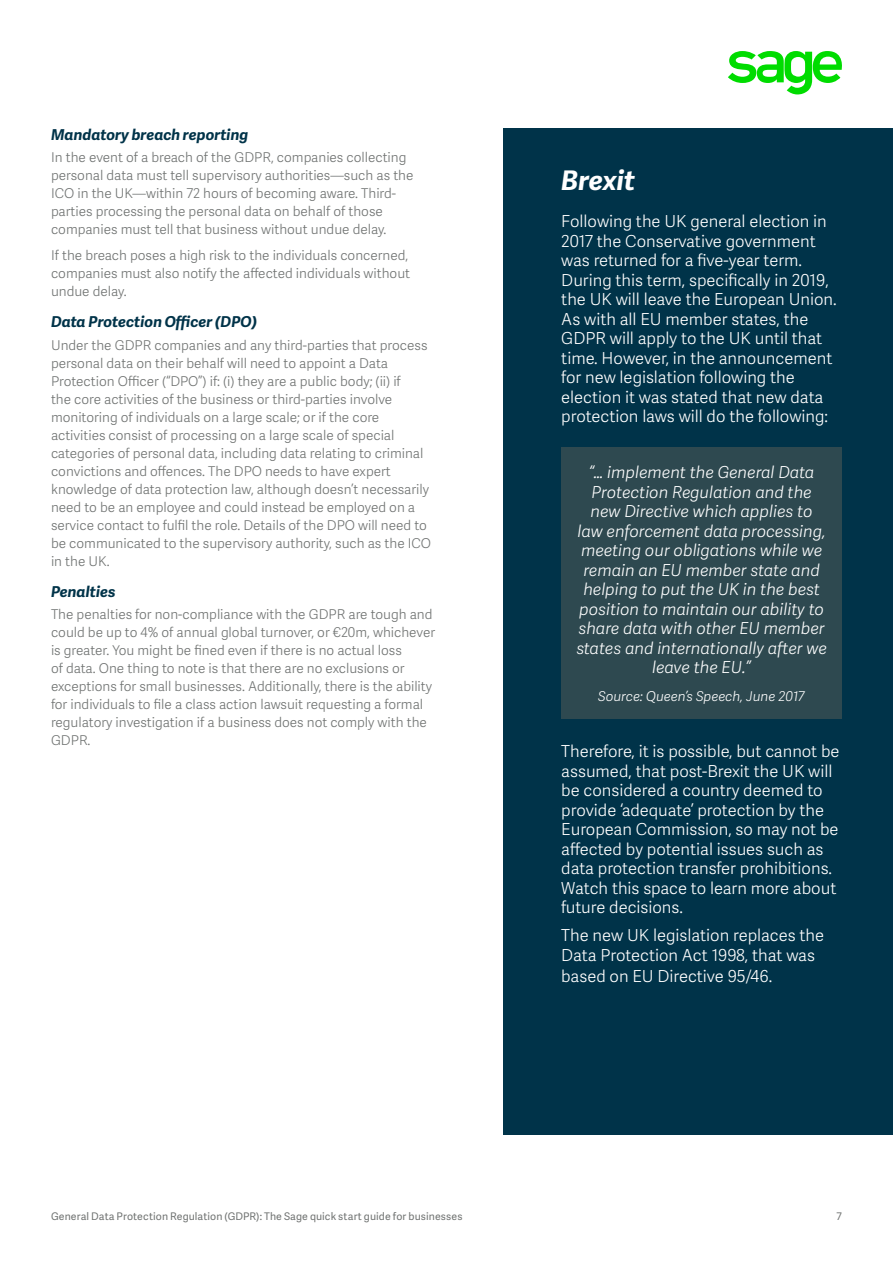
<style>
.page{position:relative;width:893px;height:1263px;background:#fff}
.page>*{position:absolute;margin:0;border:0;box-sizing:border-box;transform-origin:0 0}
.t1{font:italic 700 27px "Adelle Sans SAGE";color:#fff}
.t2{font:16.5px/19.5px "Adelle Sans SAGE Lt";color:#fff}
.t3{font:italic 16.5px/19.5px "Adelle Sans SAGE Lt";color:#fff;text-align:center}
.t4{font:italic 700 15px "Adelle Sans SAGE";color:#003349}
.t5{font:13.5px/18px "Adelle Sans SAGE Lt";color:#707372}
.t6{font:italic 13.5px "Adelle Sans SAGE Lt";color:#fff}
.t7{font:10.5px "Adelle Sans SAGE";letter-spacing:.01em;color:#707372}
</style>
<div class="page">
<div style="left:504px;top:128px;width:389px;height:1007px;background:#003349"></div>
<svg style="left:728px;top:51px;width:114px;height:43px"></svg>
<div style="left:561px;top:448px;width:281px;height:271px;background:#2e4950"></div>
<p class="t4" style="left:51px;top:124px;width:199px">Mandatory breach reporting</p>
<p class="t5" style="left:51px;top:148px;width:364px">In the event of a breach of the GDPR, companies collecting personal data must tell supervisory authorities—such as the ICO in the UK—within 72 hours of becoming aware. Third&shy;parties processing the personal data on behalf of those companies must tell that business without undue delay.</p>
<p class="t5" style="left:51px;top:246px;width:361px">If the breach poses a high risk to the individuals concerned, companies must also notify the affected individuals without undue delay.</p>
<p class="t4" style="left:51px;top:311px;width:208px">Data Protection Officer (DPO)</p>
<p class="t5" style="left:51px;top:335px;width:382px">Under the GDPR companies and any third-parties that process personal data on their behalf will need to appoint a Data Protection Officer (“DPO”) if: (i) they are a public body; (ii) if<br>the core activities of the business or third-parties involve monitoring of individuals on a large scale; or if the core activities consist of processing on a large scale of special categories of personal data, including data relating to criminal convictions and offences. The DPO needs to have expert knowledge of data protection law, although doesn’t necessarily need to be an employee and could instead be employed on a service contact to fulfil the role. Details of the DPO will need to be communicated to the supervisory authority, such as the ICO in the UK.</p>
<p class="t4" style="left:51px;top:581px;width:66px">Penalties</p>
<p class="t5" style="left:51px;top:605px;width:386px">The penalties for non-compliance with the GDPR are tough and could be up to 4% of annual global turnover, or €20m, whichever is greater. You might be fined even if there is no actual loss<br>of data. One thing to note is that there are no exclusions or exceptions for small businesses. Additionally, there is the ability for individuals to file a class action lawsuit requesting a formal regulatory investigation if a business does not comply with the GDPR.</p>
<h1 class="t1" style="left:561px;top:162px;width:75px">Brexit</h1>
<p class="t2" style="left:561px;top:211px;width:277px">Following the UK general election in 2017 the Conservative government was returned for a five-year term.<br>During this term, specifically in 2019, the UK will leave the European Union.<br>As with all EU member states, the GDPR will apply to the UK until that time. However, in the announcement for new legislation following the election it was stated that new data protection laws will do the following:</p>
<p class="t3" style="left:576px;top:462px;width:252px">“… implement the General Data<br>Protection Regulation and the new Directive which applies to law enforcement data processing, meeting our obligations while we remain an EU member state and helping to put the UK in the best position to maintain our ability to share data with other EU member states and internationally after we leave the EU.”</p>
<p class="t6" style="left:598px;top:686px;width:208px">Source: Queen’s Speech, June 2017</p>
<p class="t2" style="left:561px;top:741px;width:280px">Therefore, it is possible, but cannot be assumed, that post-Brexit the UK will be considered a country deemed to provide ‘adequate’ protection by the European Commission, so may not be affected by potential issues such as data protection transfer prohibitions.<br>Watch this space to learn more about future decisions.</p>
<p class="t2" style="left:561px;top:925px;width:264px">The new UK legislation replaces the<br>Data Protection Act 1998, that was</p>
<p class="t2" style="left:561px;top:965px;width:212px">based on EU Directive 95/46.</p>
<p class="t7" style="left:51px;top:1209px;width:413px">General Data Protection Regulation (GDPR): The Sage quick start guide for businesses</p>
<p class="t7" style="left:837px;top:1209px;width:7px">7</p>
</div>
